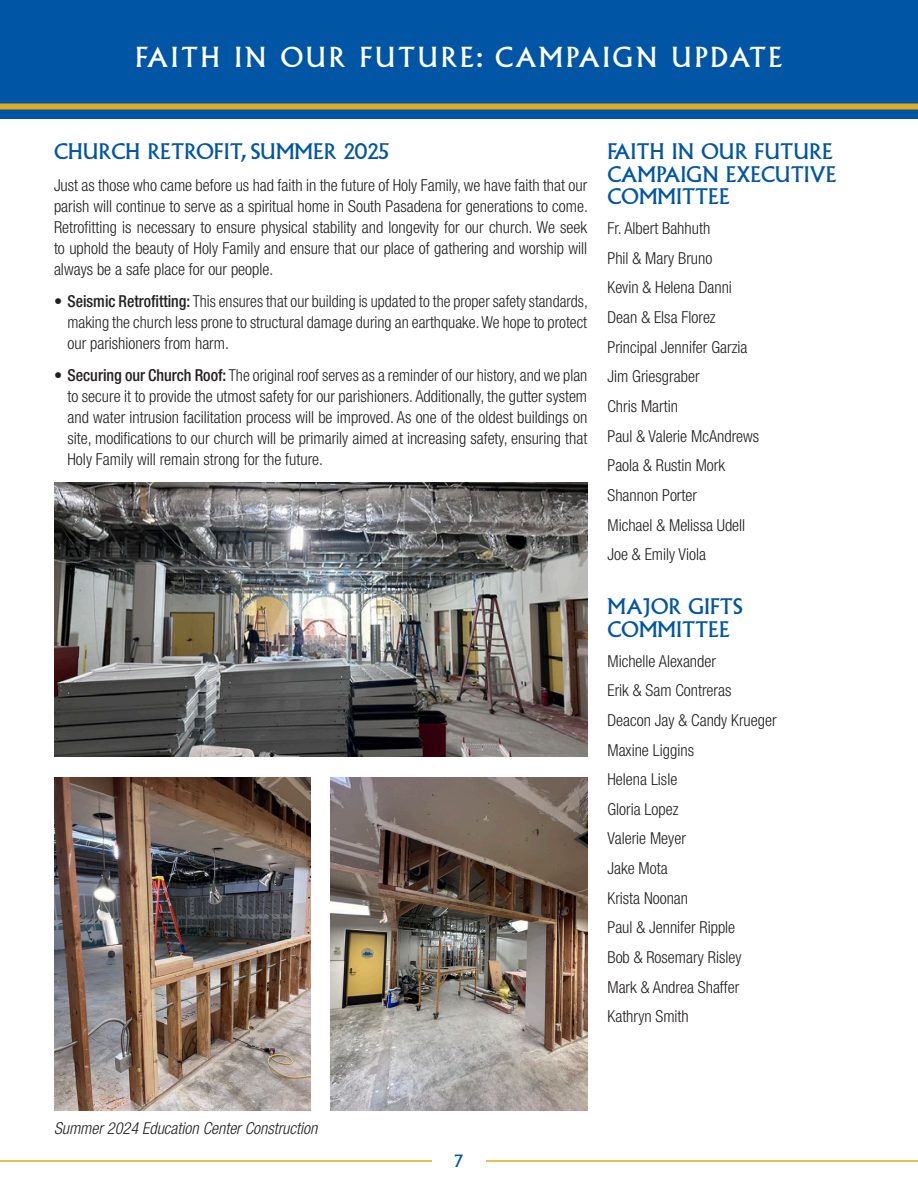
<style>
.page{position:relative;width:918px;height:1188px;background:#fff}
.page>*{position:absolute;margin:0;border:0;box-sizing:border-box;transform-origin:0 0}
.HF_Headline{font:27px "Albertus";letter-spacing:.1em;color:#fff}
.HF_Paragraph{font:21px/22.5px "Albertus";color:#0155a5}
.HF_Paragraph-2{font:300 condensed 16.5px/21px "Helvetica Neue LT Pro";color:#231f20;text-align:justify}
.HF_Paragraph-3{font:300 condensed 16.5px/21px "Helvetica Neue LT Pro";color:#231f20;text-align:justify;scale:.96 1}
.HF_Paragraph-4{font:italic 300 condensed 16.5px "Helvetica Neue LT Pro";color:#231f20}
.HF_Headline-2{font:16.5px "Albertus";color:#0155a5}
.s1{font-weight:500}
</style>
<div class="page">
<hr style="left:0;top:1160px;width:432px;height:2px;background:#e1ab21">
<hr style="left:486px;top:1160px;width:432px;height:2px;background:#e1ab21">
<div style="left:0;top:0;width:918px;height:119px;background:#0155a5"></div>
<div style="left:0;top:103px;width:918px;height:6px;background:#e1ab21"></div>
<img style="left:54px;top:777px;width:256px;height:334px">
<img style="left:331px;top:777px;width:256px;height:334px">
<img style="left:54px;top:482px;width:533px;height:274px">
<p class="HF_Headline" style="left:136px;top:41px;width:648px">FAITH IN OUR FUTURE: CAMPAIGN UPDATE</p>
<p class="HF_Paragraph" style="left:54px;top:141px;width:337px">CHURCH RETROFIT, SUMMER 2025</p>
<p class="HF_Paragraph-2" style="left:54px;top:175px;width:535px">Just as those who came before us had faith in the future of Holy Family, we have faith that our parish will continue to serve as a spiritual home in South Pasadena for generations to come.<br>Retrofitting is necessary to ensure physical stability and longevity for our church. We seek to uphold the beauty of Holy Family and ensure that our place of gathering and worship will always be a safe place for our people.</p>
<p class="HF_Paragraph-3" style="left:68px;top:291px;width:544px;text-indent:-14px"><span class="s1">• Seismic Retrofitting:</span> This ensures that our building is updated to the proper safety standards, making the church less prone to structural damage during an earthquake. We hope to protect our parishioners from harm.</p>
<p class="HF_Paragraph-2" style="left:68px;top:364px;width:521px;text-indent:-14px"><span class="s1">• Securing our Church Roof:</span> The original roof serves as a reminder of our history, and we plan to secure it to provide the utmost safety for our parishioners. Additionally, the gutter system and water intrusion facilitation process will be improved. As one of the oldest buildings on site, modifications to our church will be primarily aimed at increasing safety, ensuring that Holy Family will remain strong for the future.</p>
<p class="HF_Paragraph" style="left:608px;top:141px;width:230px">FAITH IN OUR FUTURE<br>CAMPAIGN EXECUTIVE<br>COMMITTEE</p>
<p class="HF_Paragraph-2" style="left:608px;top:218px;width:104px">Fr. Albert Bahhuth</p>
<p class="HF_Paragraph-2" style="left:608px;top:247px;width:106px">Phil &amp; Mary Bruno</p>
<p class="HF_Paragraph-2" style="left:608px;top:277px;width:126px">Kevin &amp; Helena Danni</p>
<p class="HF_Paragraph-2" style="left:608px;top:307px;width:110px">Dean &amp; Elsa Florez</p>
<p class="HF_Paragraph-2" style="left:608px;top:336px;width:141px">Principal Jennifer Garzia</p>
<p class="HF_Paragraph-2" style="left:608px;top:366px;width:94px">Jim Griesgraber</p>
<p class="HF_Paragraph-2" style="left:608px;top:395px;width:72px">Chris Martin</p>
<p class="HF_Paragraph-2" style="left:608px;top:425px;width:153px">Paul &amp; Valerie McAndrews</p>
<p class="HF_Paragraph-2" style="left:608px;top:455px;width:119px">Paola &amp; Rustin Mork</p>
<p class="HF_Paragraph-2" style="left:608px;top:484px;width:91px">Shannon Porter</p>
<p class="HF_Paragraph-2" style="left:608px;top:514px;width:139px">Michael &amp; Melissa Udell</p>
<p class="HF_Paragraph-2" style="left:608px;top:544px;width:100px">Joe &amp; Emily Viola</p>
<p class="HF_Paragraph" style="left:608px;top:596px;width:136px">MAJOR GIFTS<br>COMMITTEE</p>
<p class="HF_Paragraph-2" style="left:608px;top:650px;width:110px">Michelle Alexander</p>
<p class="HF_Paragraph-2" style="left:608px;top:680px;width:125px">Erik &amp; Sam Contreras</p>
<p class="HF_Paragraph-2" style="left:608px;top:709px;width:171px">Deacon Jay &amp; Candy Krueger</p>
<p class="HF_Paragraph-2" style="left:608px;top:739px;width:88px">Maxine Liggins</p>
<p class="HF_Paragraph-2" style="left:608px;top:769px;width:71px">Helena Lisle</p>
<p class="HF_Paragraph-2" style="left:608px;top:798px;width:73px">Gloria Lopez</p>
<p class="HF_Paragraph-2" style="left:608px;top:828px;width:80px">Valerie Meyer</p>
<p class="HF_Paragraph-2" style="left:608px;top:858px;width:62px">Jake Mota</p>
<p class="HF_Paragraph-2" style="left:608px;top:887px;width:82px">Krista Noonan</p>
<p class="HF_Paragraph-2" style="left:608px;top:917px;width:129px">Paul &amp; Jennifer Ripple</p>
<p class="HF_Paragraph-2" style="left:608px;top:947px;width:135px">Bob &amp; Rosemary Risley</p>
<p class="HF_Paragraph-2" style="left:608px;top:976px;width:133px">Mark &amp; Andrea Shaffer</p>
<p class="HF_Paragraph-2" style="left:608px;top:1006px;width:83px">Kathryn Smith</p>
<p class="HF_Paragraph-4" style="left:54px;top:1119px;width:265px">Summer 2024 Education Center Construction</p>
<p class="HF_Headline-2" style="left:455px;top:1152px;width:10px">7</p>
</div>
